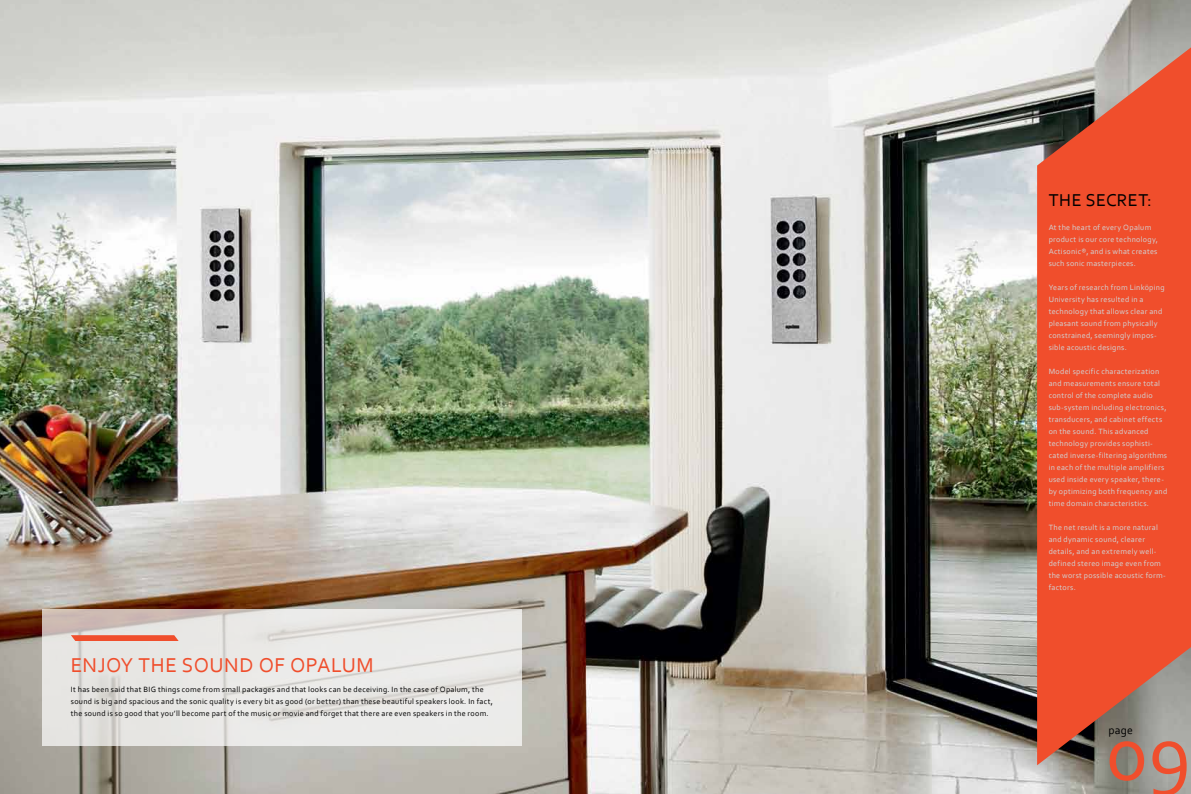
<style>
.page{position:relative;width:1191px;height:794px;background:#fff}
.page>*{position:absolute;margin:0;border:0;box-sizing:border-box;transform-origin:0 0}
.t1{font:81px "Corbel";color:#f04e2c}
.t2{font:21px "Corbel";color:#f04e2c}
.t3{font:18px "Corbel";color:#000}
.t4{font:11.6px "Corbel";color:#000}
.t5{font:8px/12px "Corbel";letter-spacing:.035em;color:#d1d3d4}
.t6{font:8px/12px "Corbel";letter-spacing:.035em;color:#000}
</style>
<div class="page">
<img style="left:0;top:0;width:1191px;height:794px">
<svg style="left:1037px;top:47px;width:154px;height:718px;background:#e0593c"></svg>
<svg style="left:43px;top:609px;width:479px;height:137px;background:#e6e4e1"></svg>
<svg style="left:71px;top:635px;width:108px;height:6px"></svg>
<h2 class="t2" style="left:71px;top:652px;width:81px">Enjoy the</h2>
<h2 class="t2" style="left:182px;top:652px;width:15px">sound</h2>
<h2 class="t2" style="left:259px;top:652px;width:46px">of opalum</h2>
<p class="t6" style="left:71px;top:683px;width:423px">It has been said that BIG things come from small packages and that looks can be deceiving. In the case of Opalum, the sound is big and spacious and the sonic quality is every bit as good (or better) than these beautiful speakers look. In fact, the sound is so good that you’ll become part of the music or movie and forget that there are even speakers in the room.</p>
<h3 class="t3" style="left:1048px;top:189px;width:49px">The secret</h3>
<h3 class="t3" style="left:1147px;top:189px;width:6px">:</h3>
<p class="t5" style="left:1048px;top:221px;width:111px">At the heart of every Opalum product is our core technology,<br>Actisonic®, and is what creates such sonic masterpieces.</p>
<p class="t5" style="left:1048px;top:281px;width:117px">Years of research from Linköping<br>University has resulted in a technology that allows clear and pleasant sound from physically constrained, seemingly impos&shy;sible acoustic designs.</p>
<p class="t5" style="left:1048px;top:365px;width:120px">Model specific characterization and measurements ensure total control of the complete audio sub-system including electronics, transducers, and cabinet effects on the sound. This advanced technology provides sophisti&shy;cated inverse-filtering algorithms in each of the multiple amplifiers used inside every speaker, there&shy;by optimizing both frequency and time domain characteristics.</p>
<p class="t5" style="left:1048px;top:521px;width:119px">The net result is a more natural and dynamic sound, clearer details, and an extremely well&shy;defined stereo image even from the worst possible acoustic form&shy;factors.</p>
<h3 class="t4" style="left:1108px;top:723px;width:26px">page</h3>
<h1 class="t1" style="left:1106px;top:703px;width:86px">09</h1>
</div>
